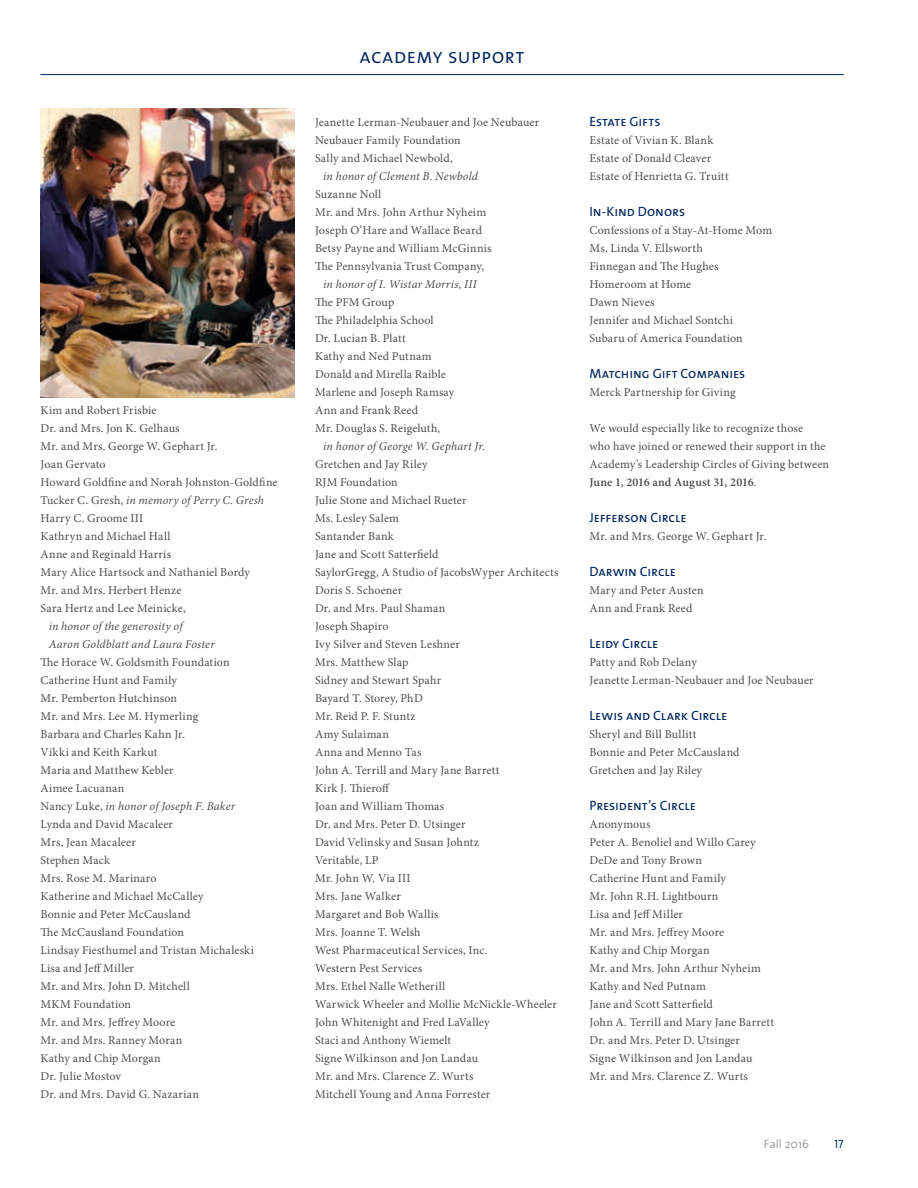
<style>
.page{position:relative;width:918px;height:1188px;background:#fff}
.page>*{position:absolute;margin:0;border:0;box-sizing:border-box;transform-origin:0 0}
.t1{font:21px "The Sans Semi Light Caps";letter-spacing:.005em;color:#00245e}
.t2{font:13.5px "The Sans Caps";letter-spacing:-.005em;color:#00245e}
.t3{font:12px/18px "Minion Pro";letter-spacing:.01em;color:#4d4d4f}
.t4{font:italic 12px/18px "Minion Pro";letter-spacing:.015em;color:#4d4d4f}
.t5{font:300 12px "The Sans";color:#949698}
.t6{font:12px "The Sans Semi Light Caps";color:#00245e}
.s1{font-style:italic}
.s2{font-weight:600}
</style>
<div class="page">
<hr style="left:40px;top:74px;width:804px;height:1px;background:#00245e">
<img style="left:40px;top:108px;width:255px;height:289px">
<p class="t3" style="left:40px;top:401px;width:239px">Kim and Robert Frisbie<br>Dr. and Mrs. Jon K. Gelhaus<br>Mr. and Mrs. George W. Gephart Jr.<br>Joan Gervato<br>Howard Goldfine and Norah Johnston-Goldfine<br>Tucker C. Gresh, <span class="s1">in memory ofPerry C. Gresh<br></span>Harry C. Groome III<br>Kathryn and Michael Hall<br>Anne and Reginald Harris<br>Mary Alice Hartsock and Nathaniel Bordy<br>Mr. and Mrs. Herbert Henze<br>Sara Hertz and Lee Meinicke,</p>
<p class="t4" style="left:49px;top:617px;width:168px">in honor ofthe generosity of<br>Aaron Goldblatt and Laura Foster</p>
<p class="t3" style="left:40px;top:653px;width:215px">The Horace W. Goldsmith Foundation<br>Catherine Hunt and Family<br>Mr. Pemberton Hutchinson<br>Mr. and Mrs. Lee M. Hymerling<br>Barbara and Charles Kahn Jr.<br>Vikki and Keith Karkut<br>Maria and Matthew Kebler<br>Aimee Lacuanan<br>Nancy Luke, <span class="s1">in honor ofJoseph F. Baker<br></span>Lynda and David Macaleer<br>Mrs. Jean Macaleer<br>Stephen Mack<br>Mrs. Rose M. Marinaro<br>Katherine and Michael McCalley<br>Bonnie and Peter McCausland<br>The McCausland Foundation<br>Lindsay Fiesthumel and Tristan Michaleski<br>Lisa and Jeff Miller<br>Mr. and Mrs. John D. Mitchell<br>MKM Foundation<br>Mr. and Mrs. Jeffrey Moore<br>Mr. and Mrs. Ranney Moran<br>Kathy and Chip Morgan<br>Dr. Julie Mostov<br>Dr. and Mrs. David G. Nazarian</p>
<h1 class="t1" style="left:360px;top:38px;width:167px">academy support</h1>
<p class="t3" style="left:315px;top:113px;width:226px">Jeanette Lerman-Neubauer and Joe Neubauer<br>Neubauer Family Foundation<br>Sally and Michael Newbold,</p>
<p class="t4" style="left:323px;top:167px;width:156px">in honor ofClement B. Newbold</p>
<p class="t3" style="left:315px;top:185px;width:178px">Suzanne Noll<br>Mr. and Mrs. John Arthur Nyheim<br>Joseph O’Hare and Wallace Beard<br>Betsy Payne and William McGinnis<br>The Pennsylvania Trust Company,</p>
<p class="t4" style="left:323px;top:275px;width:155px">in honor ofI. Wistar Morris, III</p>
<p class="t3" style="left:315px;top:293px;width:141px">The PFM Group<br>The Philadelphia School<br>Dr. Lucian B. Platt<br>Kathy and Ned Putnam<br>Donald and Mirella Raible<br>Marlene and Joseph Ramsay<br>Ann and Frank Reed<br>Mr. Douglas S. Reigeluth,</p>
<p class="t4" style="left:323px;top:437px;width:163px">in honor ofGeorge W. Gephart Jr.</p>
<p class="t3" style="left:315px;top:455px;width:245px">Gretchen and Jay Riley<br>RJM Foundation<br>Julie Stone and Michael Rueter<br>Ms. Lesley Salem<br>Santander Bank<br>Jane and Scott Satterfield<br>SaylorGregg, A Studio of JacobsWyper Architects<br>Doris S. Schoener<br>Dr. and Mrs. Paul Shaman<br>Joseph Shapiro<br>Ivy Silver and Steven Leshner<br>Mrs. Matthew Slap<br>Sidney and Stewart Spahr<br>Bayard T. Storey, PhD<br>Mr. Reid P. F. Stuntz<br>Amy Sulaiman<br>Anna and Menno Tas<br>John A. Terrill and Mary Jane Barrett<br>Kirk J. Thieroff<br>Joan and William Thomas<br>Dr. and Mrs. Peter D. Utsinger<br>David Velinsky and Susan Johntz<br>Veritable, LP<br>Mr. John W. Via III<br>Mrs. Jane Walker<br>Margaret and Bob Wallis<br>Mrs. Joanne T. Welsh<br>West Pharmaceutical Services, Inc.<br>Western Pest Services<br>Mrs. Ethel Nalle Wetherill<br>Warwick Wheeler and Mollie McNickle-Wheeler<br>John Whitenight and Fred LaValley<br>Staci and Anthony Wiemelt<br>Signe Wilkinson and Jon Landau<br>Mr. and Mrs. Clarence Z. Wurts<br>Mitchell Young and Anna Forrester</p>
<p class="t2" style="left:590px;top:110px;width:73px">Estate Gifts</p>
<p class="t3" style="left:590px;top:131px;width:141px">Estate of Vivian K. Blank<br>Estate of Donald Cleaver<br>Estate of Henrietta G. Truitt</p>
<p class="t2" style="left:590px;top:200px;width:97px">In-Kind Donors</p>
<p class="t3" style="left:590px;top:221px;width:184px">Confessions of a Stay-At-Home Mom<br>Ms. Linda V. Ellsworth<br>Finnegan and The Hughes<br>Homeroom at Home<br>Dawn Nieves<br>Jennifer and Michael Sontchi<br>Subaru of America Foundation</p>
<p class="t2" style="left:590px;top:362px;width:157px">Matching Gift Companies</p>
<p class="t3" style="left:590px;top:383px;width:148px">Merck Partnership for Giving</p>
<p class="t3" style="left:590px;top:419px;width:241px">We would especially like to recognize those<br>who have joined or renewed their support in the Academy’s Leadership Circles of Giving between <span class="s2">June 1, 2016 and August 31, 2016</span>.</p>
<p class="t2" style="left:590px;top:506px;width:99px">Jefferson Circle</p>
<p class="t3" style="left:590px;top:527px;width:179px">Mr. and Mrs. George W. Gephart Jr.</p>
<p class="t2" style="left:590px;top:560px;width:88px">Darwin Circle</p>
<p class="t3" style="left:590px;top:581px;width:116px">Mary and Peter Austen<br>Ann and Frank Reed</p>
<p class="t2" style="left:590px;top:632px;width:70px">Leidy Circle</p>
<p class="t3" style="left:590px;top:653px;width:226px">Patty and Rob Delany<br>Jeanette Lerman-Neubauer and Joe Neubauer</p>
<p class="t2" style="left:590px;top:704px;width:139px">Lewis and Clark Circle</p>
<p class="t3" style="left:590px;top:725px;width:152px">Sheryl and Bill Bullitt<br>Bonnie and Peter McCausland<br>Gretchen and Jay Riley</p>
<p class="t2" style="left:590px;top:794px;width:108px">President’s Circle</p>
<p class="t3" style="left:590px;top:815px;width:186px">Anonymous<br>Peter A. Benoliel and Willo Carey<br>DeDe and Tony Brown<br>Catherine Hunt and Family<br>Mr. John R.H. Lightbourn<br>Lisa and Jeff Miller<br>Mr. and Mrs. Jeffrey Moore<br>Kathy and Chip Morgan<br>Mr. and Mrs. John Arthur Nyheim<br>Kathy and Ned Putnam<br>Jane and Scott Satterfield<br>John A. Terrill and Mary Jane Barrett<br>Dr. and Mrs. Peter D. Utsinger<br>Signe Wilkinson and Jon Landau<br>Mr. and Mrs. Clarence Z. Wurts</p>
<p class="t5" style="left:764px;top:1134px;width:47px">Fall 2016</p>
<p class="t6" style="left:834px;top:1134px;width:11px">17</p>
</div>
